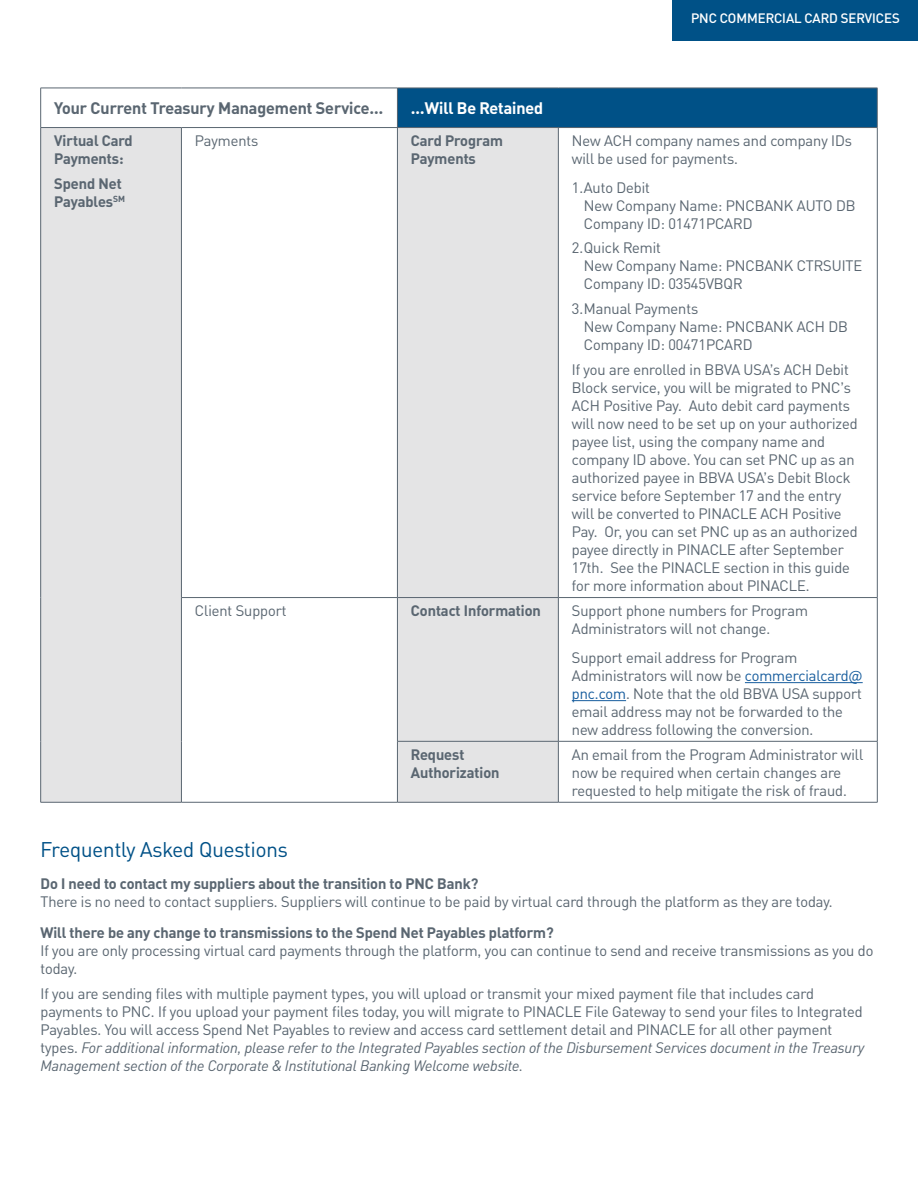
<style>
.page{position:relative;width:918px;height:1188px;background:#fff}
.page>*{position:absolute;margin:0;border:0;box-sizing:border-box;transform-origin:0 0}
.Subhead_2_Topic_TOC{font:21px "PNC Brand";color:#005187}
.Table_Column_Headlin{font:700 16.5px "PNC Brand";color:#5a6671}
.Table_Column_Heading{font:700 16.5px "PNC Brand";color:#fff}
.Body{font:15px/18px "PNC Brand";color:#5a6671}
.Table_Row_body{font:15px/18px "PNC Brand";color:#5a6671}
.Bold_Body{font:700 15px "PNC Brand";color:#5a6671}
.Table_Row_Heading{font:700 15px/18px "PNC Brand";color:#5a6671}
.Table_Row_body-2{font:700 15px/18px "PNC Brand";color:#5a6671}
.section_marker_4_non{font:500 13.5px "PNC Brand";color:#fff}
.s1{color:#175d9e}
.s2{font-style:italic}
</style>
<div class="page">
<div style="left:397px;top:88px;width:480px;height:40px;background:#005187"></div>
<svg style="left:41px;top:128px;width:517px;height:674px;fill:#e4e4e5"></svg>
<hr style="left:877px;top:88px;width:1px;height:39px;background:#5a6671">
<hr style="left:397px;top:128px;width:1px;height:469px;background:#5a6671">
<hr style="left:558px;top:128px;width:1px;height:469px;background:#5a6671">
<hr style="left:877px;top:128px;width:1px;height:469px;background:#5a6671">
<hr style="left:397px;top:597px;width:161px;height:1px;background:#5a6671">
<hr style="left:558px;top:597px;width:319px;height:1px;background:#5a6671">
<hr style="left:558px;top:598px;width:1px;height:143px;background:#5a6671">
<hr style="left:877px;top:598px;width:1px;height:143px;background:#5a6671">
<hr style="left:397px;top:741px;width:161px;height:1px;background:#5a6671">
<hr style="left:558px;top:741px;width:319px;height:1px;background:#5a6671">
<hr style="left:558px;top:742px;width:1px;height:60px;background:#5a6671">
<hr style="left:877px;top:742px;width:1px;height:60px;background:#5a6671">
<hr style="left:397px;top:802px;width:161px;height:1px;background:#5a6671">
<hr style="left:558px;top:802px;width:319px;height:1px;background:#5a6671">
<hr style="left:40px;top:127px;width:141px;height:1px;background:#5a6671">
<hr style="left:40px;top:128px;width:1px;height:470px;background:#5a6671">
<hr style="left:181px;top:128px;width:1px;height:469px;background:#5a6671">
<hr style="left:40px;top:598px;width:1px;height:143px;background:#5a6671">
<hr style="left:40px;top:741px;width:1px;height:61px;background:#5a6671">
<hr style="left:40px;top:802px;width:141px;height:1px;background:#5a6671">
<hr style="left:181px;top:597px;width:216px;height:1px;background:#5a6671">
<hr style="left:181px;top:598px;width:1px;height:143px;background:#5a6671">
<hr style="left:397px;top:598px;width:1px;height:143px;background:#5a6671">
<hr style="left:181px;top:741px;width:1px;height:61px;background:#5a6671">
<hr style="left:397px;top:742px;width:1px;height:60px;background:#5a6671">
<hr style="left:181px;top:802px;width:216px;height:1px;background:#5a6671">
<hr style="left:397px;top:127px;width:161px;height:1px;background:#5a6671">
<hr style="left:558px;top:127px;width:319px;height:1px;background:#5a6671">
<hr style="left:181px;top:127px;width:216px;height:1px;background:#5a6671">
<hr style="left:40px;top:88px;width:141px;height:1px;background:#5a6671">
<hr style="left:40px;top:88px;width:1px;height:39px;background:#5a6671">
<hr style="left:181px;top:88px;width:216px;height:1px;background:#5a6671">
<hr style="left:397px;top:88px;width:161px;height:1px;background:#5a6671">
<hr style="left:397px;top:88px;width:1px;height:39px;background:#5a6671">
<hr style="left:558px;top:88px;width:319px;height:1px;background:#5a6671">
<hr style="left:745px;top:682px;width:118px;height:1px;background:#175d9e">
<hr style="left:572px;top:700px;width:54px;height:1px;background:#175d9e">
<div style="left:673px;top:0;width:245px;height:40px;background:#005187"></div>
<p class="section_marker_4_non" style="left:691px;top:9px;width:210px">PNC COMMERCIAL CARD SERVICES</p>
<p class="Table_Column_Headlin" style="left:54px;top:97px;width:331px">Your Current Treasury Management Service…</p>
<p class="Table_Column_Heading" style="left:411px;top:97px;width:134px">…Will Be Retained</p>
<p class="Table_Row_Heading" style="left:54px;top:131px;width:80px">Virtual Card<br>Payments:</p>
<p class="Table_Row_body-2" style="left:54px;top:173px;width:72px">Spend Net<br>Payables<sup>SM</sup></p>
<p class="Table_Row_body" style="left:195px;top:131px;width:65px">Payments</p>
<p class="Table_Row_Heading" style="left:411px;top:131px;width:94px">Card Program<br>Payments</p>
<p class="Table_Row_body" style="left:572px;top:131px;width:282px">New ACH company names and company IDs will be used for payments.</p>
<p class="Body" style="left:584px;top:178px;width:273px;text-indent:-12px">1.Auto Debit<br>New Company Name: PNCBANK AUTO DB<br>Company ID: 01471PCARD</p>
<p class="Body" style="left:584px;top:239px;width:280px;text-indent:-12px">2.Quick Remit<br>New Company Name: PNCBANK CTRSUITE<br>Company ID: 03545VBQR</p>
<p class="Body" style="left:584px;top:299px;width:266px;text-indent:-12px">3.Manual Payments<br>New Company Name: PNCBANK ACH DB<br>Company ID: 00471PCARD</p>
<p class="Table_Row_body" style="left:572px;top:360px;width:287px">If you are enrolled in BBVA USA’s ACH Debit Block service, you will be migrated to PNC’s ACH Positive Pay. Auto debit card payments will now need to be set up on your authorized payee list, using the company name and company ID above. You can set PNC up as an authorized payee in BBVA USA’s Debit Block service before September 17 and the entry will be converted to PINACLE ACH Positive Pay. Or, you can set PNC up as an authorized payee directly in PINACLE after September 17th. See the PINACLE section in this guide for more information about PINACLE.</p>
<p class="Table_Row_body" style="left:195px;top:601px;width:93px">Client Support</p>
<p class="Table_Row_Heading" style="left:411px;top:601px;width:131px">Contact Information</p>
<p class="Table_Row_body" style="left:572px;top:601px;width:238px">Support phone numbers for Program<br>Administrators will not change.</p>
<p class="Table_Row_body" style="left:572px;top:648px;width:292px">Support email address for Program Administrators will now be <span class="s1">commercialcard@ pnc.com</span>. Note that the old BBVA USA support email address may not be forwarded to the new address following the conversion.</p>
<p class="Table_Row_Heading" style="left:411px;top:744px;width:90px">Request<br>Authorization</p>
<p class="Table_Row_body" style="left:572px;top:745px;width:293px">An email from the Program Administrator will now be required when certain changes are requested to help mitigate the risk of fraud.</p>
<p class="Subhead_2_Topic_TOC" style="left:40px;top:836px;width:249px">Frequently Asked Questions</p>
<p class="Bold_Body" style="left:40px;top:873px;width:439px">Do I need to contact my suppliers about the transition to PNC Bank?</p>
<p class="Body" style="left:40px;top:892px;width:794px">There is no need to contact suppliers. Suppliers will continue to be paid by virtual card through the platform as they are today.</p>
<p class="Bold_Body" style="left:40px;top:923px;width:515px">Will there be any change to transmissions to the Spend Net Payables platform?</p>
<p class="Body" style="left:40px;top:942px;width:834px">If you are only processing virtual card payments through the platform, you can continue to send and receive transmissions as you do today.</p>
<p class="Body" style="left:40px;top:984px;width:825px">If you are sending files with multiple payment types, you will upload or transmit your mixed payment file that includes card payments to PNC. If you upload your payment files today, you will migrate to PINACLE File Gateway to send your files to Integrated Payables. You will access Spend Net Payables to review and access card settlement detail and PINACLE for all other payment types. <span class="s2">For additional information, please refer to the Integrated Payables section of the Disbursement Services document in the Treasury Management section of the Corporate &amp; Institutional Banking Welcome website.</span></p>
</div>
